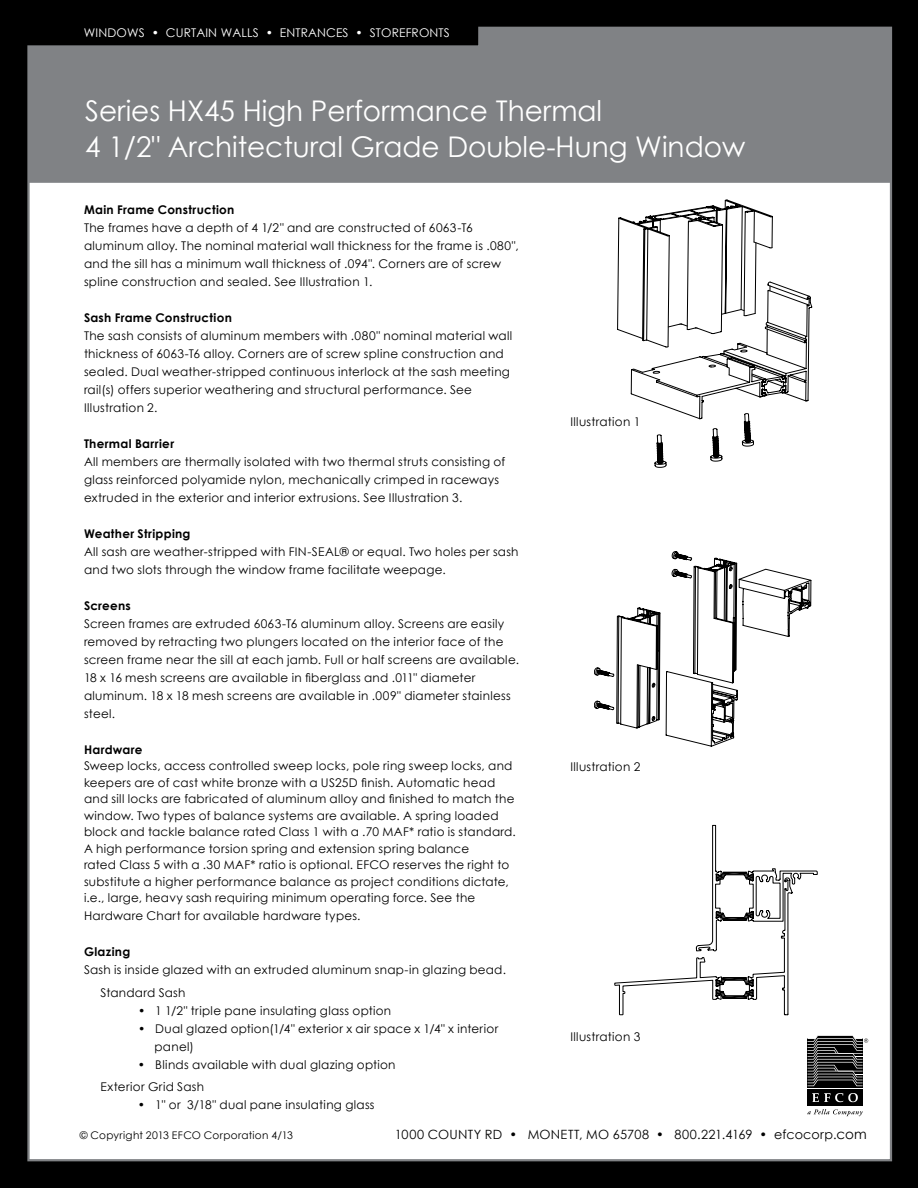
<style>
.page{position:relative;width:918px;height:1188px;background:#000}
.page>*{position:absolute;margin:0;border:0;box-sizing:border-box;transform-origin:0 0}
.t1{font:28.5px/36px "Century Gothic";color:#fff}
.t2{font:12.75px "Century Gothic";letter-spacing:.02em;color:#000}
.t3{font:12px/18px "Century Gothic";letter-spacing:.02em;color:#000}
.t4{font:700 12px "Century Gothic";letter-spacing:.025em;color:#000}
.t5{font:12px "Century Gothic";letter-spacing:.01em;color:#fff}
.t6{font:10.5px "Century Gothic";letter-spacing:.025em;color:#000}
.s1{font-size:13.5px}
</style>
<div class="page">
<div style="left:27px;top:26px;width:866px;height:1136px;background:#fff"></div>
<div style="left:28px;top:28px;width:863px;height:155px;background:#808285"></div>
<svg style="left:807px;top:1109px;width:56px;height:7px"></svg>
<svg style="left:807px;top:1039px;width:56px;height:68px"></svg>
<div style="left:808px;top:1038px;width:55px;height:68px;background:#000"></div>
<hr style="left:807px;top:1038px;width:56px;height:1px;background:#fff">
<hr style="left:808px;top:1088px;width:55px;height:1px;background:#fff">
<svg style="left:812px;top:1093px;width:46px;height:9px"></svg>
<svg style="left:808px;top:1035px;width:60px;height:51px"></svg>
<svg style="left:594px;top:200px;width:219px;height:547px;background:#ebebeb"></svg>
<svg style="left:614px;top:825px;width:204px;height:190px;background:#efefef"></svg>
<p class="t5" style="left:84px;top:25px;width:25px">Windows</p>
<p class="t5" style="left:152px;top:25px;width:33px">• Curta</p>
<p class="t5" style="left:205px;top:25px;width:90px">in Walls • Entrances</p>
<p class="t5" style="left:356px;top:25px;width:29px">• Storefronts</p>
<h1 class="t1" style="left:85px;top:92px;width:662px">Series HX45 High Performance Thermal<br>4 1/2" Architectural Grade Double-Hung Window</h1>
<p class="t4" style="left:84px;top:200px;width:152px">Main Frame Construction</p>
<p class="t3" style="left:84px;top:218px;width:436px">The frames have a depth of 4 1/2" and are constructed of 6063-T6 aluminum alloy. The nominal material wall thickness for the frame is .080", and the sill has a minimum wall thickness of .094". Corners are of screw spline construction and sealed. See I llustration 1.</p>
<p class="t4" style="left:84px;top:308px;width:149px">Sash Frame Construction</p>
<p class="t3" style="left:84px;top:326px;width:430px">The sash consists of aluminum members with .080" nominal material wall thickness of 6063-T6 alloy. Corners are of screw spline construction and sealed. Dual weather-stripped continuous interlock at the sash meeting rail(s) offers superior weathering and structural performance. See<br>I llustration 2.</p>
<p class="t4" style="left:84px;top:434px;width:92px">Thermal Barrier</p>
<p class="t3" style="left:84px;top:452px;width:423px">All members are thermally isolated with two thermal struts consisting of glass reinforced polyamide nylon, mechanically crimped in raceways extruded in the exterior and interior extrusions. See I llustration 3.</p>
<p class="t4" style="left:84px;top:524px;width:108px">Weather Stripping</p>
<p class="t3" style="left:84px;top:542px;width:436px">All sash are weather-stripped with FI N-SEAL® or equal. Two holes per sash and two slots through the window frame facilitate weepage.</p>
<p class="t4" style="left:84px;top:596px;width:48px">Screens</p>
<p class="t3" style="left:84px;top:614px;width:437px">Screen frames are extruded 6063-T6 aluminum alloy. Screens are easily removed by retracting two plungers located on the interior face of the screen frame near the sill at each jamb. Full or half screens are available.<br>18 x 16 mesh screens are available in fiberglass and .011" diameter aluminum. 18 x 18 mesh screens are available in .009" diameter stainless steel.</p>
<p class="t4" style="left:84px;top:740px;width:60px">Hardware</p>
<p class="t3" style="left:84px;top:757px;width:433px;line-height:16.5px">Sweep locks, access controlled sweep locks, pole ring sweep locks, and keepers are of cast white bronze with a US25D finish. Automatic head and sill locks are fabricated of aluminum alloy and finished to match the window. Two types of balance systems are available. A spring loaded block and tackle balance rated Class 1 with a .70 MAF* ratio is standard.<br>A high performance torsion spring and extension spring balance<br>rated Class 5 with a .30 MAF* ratio is optional. EFCO reserves the right to substitute a higher performance balance as project conditions dictate, i.e., large, heavy sash requiring minimum operating force. See the</p>
<p class="t3" style="left:84px;top:907px;width:278px">Hardware Chart for available hardware types.</p>
<p class="t4" style="left:84px;top:943px;width:48px">Glazing</p>
<p class="t3" style="left:101px;top:958px;width:407px;line-height:22.5px;text-indent:-17px">Sash is inside glazed with an extruded aluminum snap-in glazing bead.<br>Standard Sash</p>
<p class="t3" style="left:138px;top:1001px;width:255px">• 1 1/2" triple pane insulating glass option</p>
<p class="t3" style="left:155px;top:1019px;width:345px;text-indent:-17px">• Dual glazed option(1/4" exterior x air space x 1/4" x interior panel)</p>
<p class="t3" style="left:101px;top:1053px;width:297px;line-height:22.5px;text-indent:37px">• Blinds available with dual glazing option<br>Exterior Grid Sash</p>
<p class="t3" style="left:138px;top:1096px;width:238px">• 1" or 3/18" dual pane insulating glass</p>
<p class="t6" style="left:80px;top:1128px;width:215px">© Copyright 2013 EFCO Corporation 4/13</p>
<p class="t2" style="left:395px;top:1125px;width:474px">1000 COUNTY RD • MONETT, MO 65708 • 800.221.4169 • efcocorp.<span class="s1">com</span></p>
<p class="t3" style="left:570px;top:412px;width:71px">I llustration 1</p>
<p class="t3" style="left:570px;top:758px;width:71px">I llustration 2</p>
<p class="t3" style="left:570px;top:1028px;width:71px">I llustration 3</p>
</div>
